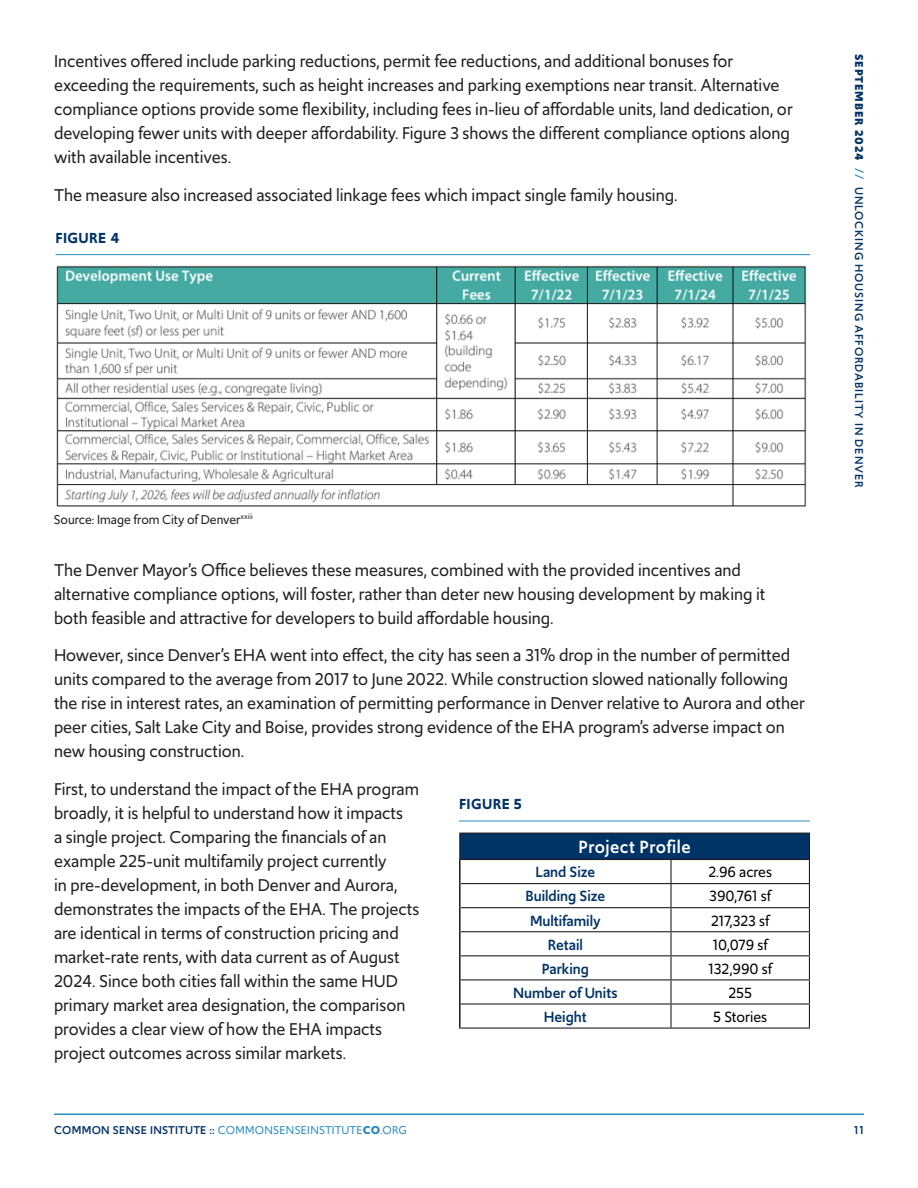
<style>
.page{position:relative;width:918px;height:1188px;background:#fff}
.page>*{position:absolute;margin:0;border:0;box-sizing:border-box;transform-origin:0 0}
.table_header{font:500 18.6px "Upgrade";letter-spacing:.02em;color:#fff}
.t1{font:18px/24px "Upgrade";color:#231f20}
.table_2nd_row{font:500 15.6px "Upgrade";color:#036}
.table_data{font:15.6px "Upgrade";color:#000}
.Figure_Label{font:600 15.3px "Upgrade";letter-spacing:.025em;color:#036}
.t2{font:13.5px "Upgrade";color:#231f20}
.t3{font:500 12px "Upgrade";letter-spacing:.075em;color:#036}
.t4{font:12px "Upgrade";letter-spacing:.025em;color:#298dc2}
.s1{font-weight:500;color:#036}
.s2{font-weight:700}
.s3{color:#298dc2}
</style>
<div class="page">
<hr style="left:54px;top:1113px;width:810px;height:2px;background:#298dc2">
<hr style="left:56px;top:254px;width:754px;height:1px;background:#298dc2">
<hr style="left:459px;top:821px;width:351px;height:1px;background:#298dc2">
<img style="left:56px;top:265px;width:751px;height:242px">
<div style="left:460px;top:833px;width:349px;height:27px;background:#036"></div>
<hr style="left:459px;top:860px;width:2px;height:24px;background:#231f20">
<hr style="left:459px;top:884px;width:2px;height:24px;background:#231f20">
<hr style="left:459px;top:908px;width:2px;height:24px;background:#231f20">
<hr style="left:459px;top:932px;width:2px;height:24px;background:#231f20">
<hr style="left:459px;top:956px;width:2px;height:24px;background:#231f20">
<hr style="left:459px;top:980px;width:2px;height:24px;background:#231f20">
<hr style="left:459px;top:1004px;width:2px;height:24px;background:#231f20">
<svg style="left:459px;top:834px;width:1px;height:25px"></svg>
<hr style="left:459px;top:833px;width:212px;height:1px;background:#231f20">
<hr style="left:671px;top:833px;width:139px;height:1px;background:#231f20">
<hr style="left:459px;top:859px;width:212px;height:1px;background:#231f20">
<hr style="left:671px;top:859px;width:139px;height:1px;background:#231f20">
<hr style="left:670px;top:860px;width:2px;height:23px;background:#231f20">
<hr style="left:461px;top:883px;width:210px;height:1px;background:#231f20">
<hr style="left:671px;top:883px;width:139px;height:1px;background:#231f20">
<hr style="left:670px;top:884px;width:2px;height:23px;background:#231f20">
<hr style="left:461px;top:907px;width:210px;height:1px;background:#231f20">
<hr style="left:671px;top:907px;width:139px;height:1px;background:#231f20">
<hr style="left:670px;top:908px;width:2px;height:23px;background:#231f20">
<hr style="left:461px;top:931px;width:210px;height:1px;background:#231f20">
<hr style="left:671px;top:931px;width:139px;height:1px;background:#231f20">
<hr style="left:670px;top:932px;width:2px;height:23px;background:#231f20">
<hr style="left:461px;top:955px;width:210px;height:1px;background:#231f20">
<hr style="left:671px;top:955px;width:139px;height:1px;background:#231f20">
<hr style="left:670px;top:956px;width:2px;height:23px;background:#231f20">
<hr style="left:461px;top:979px;width:210px;height:1px;background:#231f20">
<hr style="left:671px;top:979px;width:139px;height:1px;background:#231f20">
<hr style="left:670px;top:980px;width:2px;height:23px;background:#231f20">
<hr style="left:461px;top:1003px;width:210px;height:2px;background:#231f20">
<hr style="left:671px;top:1003px;width:139px;height:2px;background:#231f20">
<hr style="left:670px;top:1005px;width:2px;height:23px;background:#231f20">
<hr style="left:459px;top:1028px;width:212px;height:1px;background:#231f20">
<svg style="left:809px;top:834px;width:1px;height:194px"></svg>
<hr style="left:671px;top:1028px;width:139px;height:1px;background:#231f20">
<p class="t1" style="left:54px;top:49px;width:740px">Incentives offered include parking reductions, permit fee reductions, and additional bonuses for exceeding the requirements, such as height increases and parking exemptions near transit. Alternative compliance options provide some flexibility, including fees in-lieu of affordable units, land dedication, or developing fewer units with deeper affordability. Figure 3 shows the different compliance options along with available incentives.</p>
<p class="t1" style="left:54px;top:183px;width:625px">The measure also increased associated linkage fees which impact single family housing.</p>
<p class="Figure_Label" style="left:56px;top:228px;width:66px">FIGURE 4</p>
<p class="t2" style="left:54px;top:510px;width:200px">Source: Image from City of Denver<sup>xxiii</sup></p>
<p class="t1" style="left:54px;top:558px;width:713px">The Denver Mayor’s Office believes these measures, combined with the provided incentives and alternative compliance options, will foster, rather than deter new housing development by making it both feasible and attractive for developers to build affordable housing.</p>
<p class="t1" style="left:54px;top:643px;width:752px">However, since Denver’s EHA went into effect, the city has seen a 31% drop in the number of permitted units compared to the average from 2017 to June 2022. While construction slowed nationally following the rise in interest rates, an examination of permitting performance in Denver relative to Aurora and other peer cities, Salt Lake City and Boise, provides strong evidence of the EHA program’s adverse impact on new housing construction.</p>
<p class="t1" style="left:54px;top:777px;width:367px">First, to understand the impact of the EHA program broadly, it is helpful to understand how it impacts<br>a single project. Comparing the financials of an example 225-unit multifamily project currently<br>in pre-development, in both Denver and Aurora, demonstrates the impacts of the EHA. The projects are identical in terms of construction pricing and market-rate rents, with data current as of August 2024. Since both cities fall within the same HUD primary market area designation, the comparison provides a clear view of how the EHA impacts project outcomes across similar markets.</p>
<p class="Figure_Label" style="left:459px;top:794px;width:65px">FIGURE 5</p>
<p class="table_header" style="left:579px;top:835px;width:113px">Project Profile</p>
<p class="table_2nd_row" style="left:535px;top:862px;width:61px">Land Size</p>
<p class="table_data" style="left:708px;top:862px;width:65px">2.96 acres</p>
<p class="table_2nd_row" style="left:526px;top:886px;width:81px">Building Size</p>
<p class="table_data" style="left:709px;top:886px;width:63px">390,761 sf</p>
<p class="table_2nd_row" style="left:530px;top:910px;width:72px">Multifamily</p>
<p class="table_data" style="left:711px;top:910px;width:60px">217,323 sf</p>
<p class="table_2nd_row" style="left:548px;top:934px;width:36px">Retail</p>
<p class="table_data" style="left:713px;top:934px;width:56px">10,079 sf</p>
<p class="table_2nd_row" style="left:542px;top:958px;width:49px">Parking</p>
<p class="table_data" style="left:708px;top:958px;width:65px">132,990 sf</p>
<p class="table_2nd_row" style="left:513px;top:982px;width:106px">Number of Units</p>
<p class="table_data" style="left:728px;top:982px;width:25px">255</p>
<p class="table_2nd_row" style="left:544px;top:1006px;width:44px">Height</p>
<p class="table_data" style="left:713px;top:1006px;width:56px">5 Stories</p>
<p class="t4" style="left:54px;top:1122px;width:354px"><span class="s1">COMMON SENSE INSTITUTE ::</span> COMMONSENSEINSTITUTE<span class="s2">CO</span>.ORG</p>
<p class="t3" style="left:867px;top:54px;width:435px;rotate:90deg"><span class="s2">SEPTEMBER 2024</span> <span class="s3">//</span> UNLOCKING HOUSING AFFORDABILITY IN DENVER</p>
<p class="t3" style="left:854px;top:1122px;width:11px">11</p>
</div>
